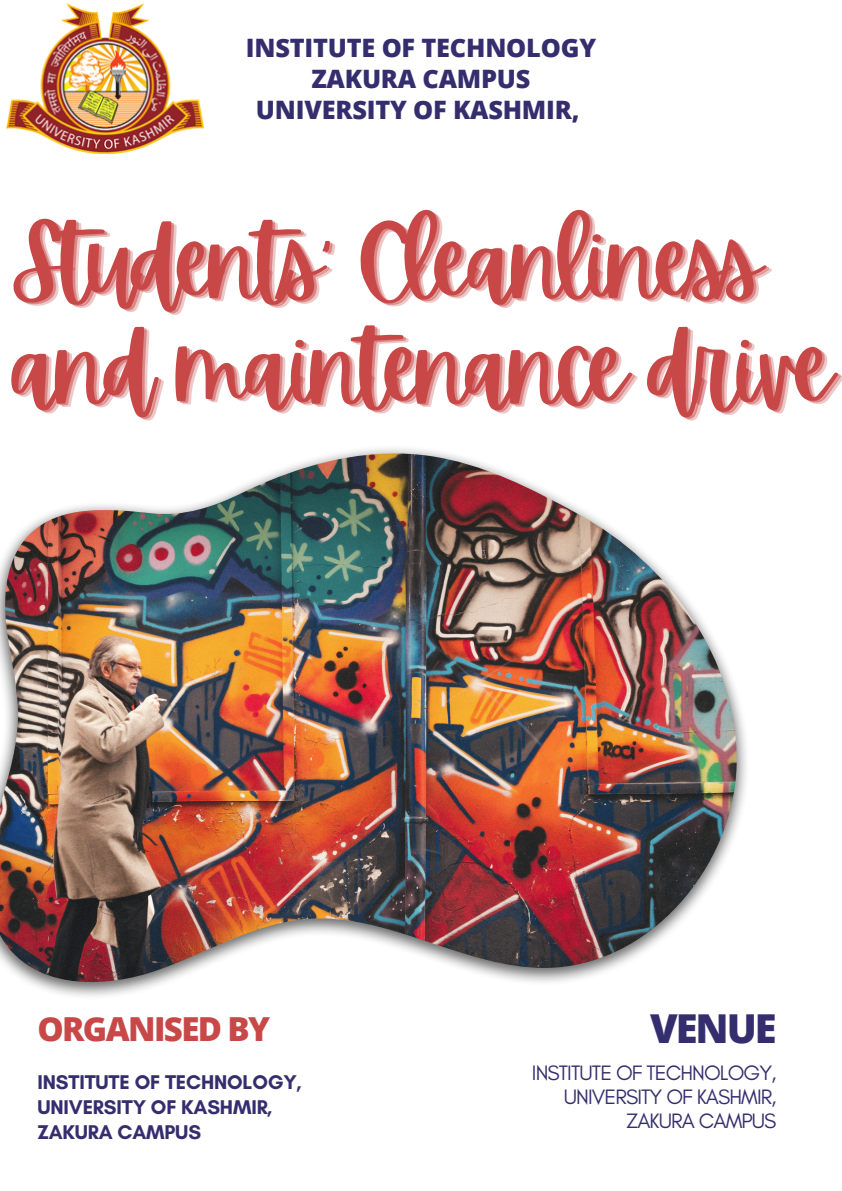
<style>
.page{position:relative;width:842px;height:1191px;background:#fff}
.page>*{position:absolute;margin:0;border:0;box-sizing:border-box;transform-origin:0 0}
.t1{font:98.3px "Apricots";letter-spacing:-.05em;color:#c84848}
.t2{font:800 39.8px "Open Sans";letter-spacing:-.05em;color:#352e6e}
.t3{font:800 33.1px "Open Sans";letter-spacing:-.05em;color:#c84848}
.t4{font:800 25.3px/31px "Open Sans";letter-spacing:-.005em;color:#352e6e;text-align:center}
.t5{font:21.2px "Glacial Indifference";letter-spacing:-.04em;color:#352e6e}
.t6{font:700 20.2px/24.8px "Glacial Indifference";letter-spacing:-.01em;color:#352e6e}
.s1{color:rgb(200 72 72/.3)}
</style>
<div class="page">
<img style="left:6px;top:3px;width:198px;height:151px">
<img style="left:29px;top:448px;width:717px;height:548px">
<img style="left:0;top:453px;width:737px;height:529px">
<p class="t4" style="left:246px;top:31px;width:352px">INSTITUTE OF TECHNOLOGY<br>ZAKURA CAMPUS<br>UNIVERSITY OF KASHMIR,</p>
<p class="t1" style="left:12px;top:205px;width:751px">Students<span class="s1">’</span> Cleanliness</p>
<p class="t1" style="left:12px;top:311px;width:823px">and maintenance drive</p>
<h1 class="t3" style="left:38px;top:1005px;width:234px">ORGANISED BY</h1>
<p class="t6" style="left:38px;top:1069px;width:266px">INSTITUTE OF TECHNOLOGY,<br>UNIVERSITY OF KASHMIR,<br>ZAKURA CAMPUS</p>
<h5 class="t2" style="left:650px;top:999px;width:128px">VENUE</h5>
<p class="t5" style="left:532px;top:1060px;width:246px">INSTITUTE OF TECHNOLOGY,</p>
<h3 class="t5" style="left:564px;top:1084px;width:214px">UNIVERSITY OF KASHMIR,</h3>
<h2 class="t5" style="left:626px;top:1108px;width:152px">ZAKURA CAMPUS</h2>
</div>
